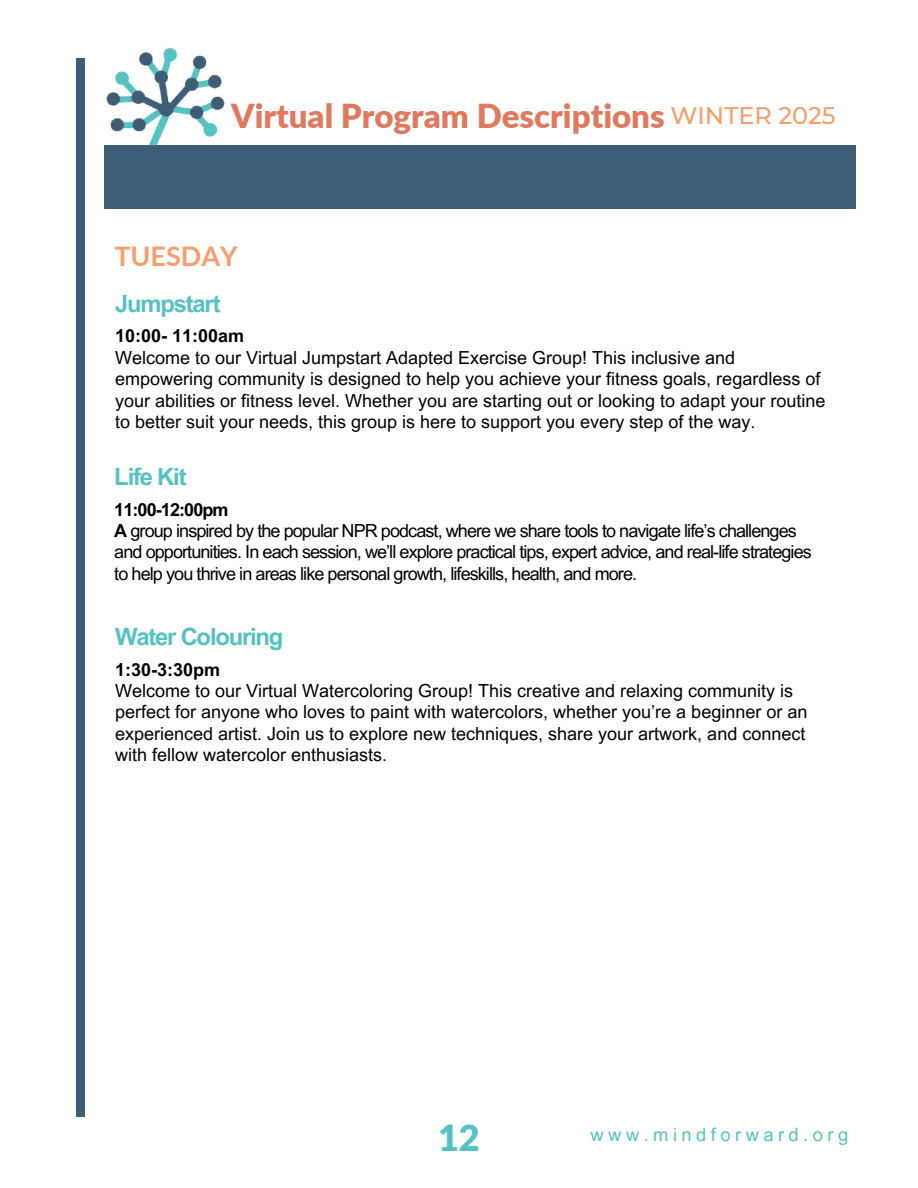
<style>
.page{position:relative;width:918px;height:1188px;background:#fff}
.page>*{position:absolute;margin:0;border:0;box-sizing:border-box;transform-origin:0 0}
.t1{font:900 36px "Lato";color:#54c2c2}
.t2{font:900 33px "Lato";color:#e07a5e}
.t3{font:700 27px "Lato";color:#f59e6e}
.t4{font:500 24px "Montserrat";color:#f59e6e}
.t5{font:700 23.85px "Arial MT Pro";letter-spacing:-.05em;color:#54c2c2}
.t6{font:18.3px "Arial MT Pro";letter-spacing:.245em;color:#54c2c2}
.t7{font:18px/21.3px "Arial MT Pro";color:#000}
.t8{font:18px/21.3px "Arial MT Pro";letter-spacing:-.05em;color:#000}
.t9{font:700 18px "Arial MT Pro";color:#000}
.s1{font-weight:700}
</style>
<div class="page">
<div style="left:104px;top:146px;width:751px;height:63px;background:#3d5c75"></div>
<img style="left:104px;top:48px;width:123px;height:98px">
<div style="left:76px;top:59px;width:9px;height:1058px;background:#3d5c75"></div>
<h2 class="t2" style="left:231px;top:96px;width:435px">Virtual Program Descriptions</h2>
<h3 class="t4" style="left:670px;top:101px;width:167px">WINTER 2025</h3>
<h3 class="t3" style="left:114px;top:240px;width:125px">TUESDAY</h3>
<h3 class="t5" style="left:115px;top:295px;width:107px">Jumpstart</h3>
<p class="t9" style="left:115px;top:329px;width:131px">10:00- 11:00am</p>
<p class="t7" style="left:115px;top:349px;width:712px">Welcome to our Virtual Jumpstart Adapted Exercise Group! This inclusive and empowering community is designed to help you achieve your fitness goals, regardless of your abilities or fitness level. Whether you are starting out or looking to adapt your routine to better suit your needs, this group is here to support you every step of the way.</p>
<h3 class="t5" style="left:114px;top:468px;width:74px">Life Kit</h3>
<p class="t8" style="left:114px;top:501px;width:699px"><span class="s1">11:00-12:00pm<br>A</span> group inspired by the popular NPR podcast, where we share tools to navigate life’s challenges and opportunities. In each session, we’ll explore practical tips, expert advice, and real-life strategies to help you thrive in areas like personal growth, lifeskills, health, and more.</p>
<h3 class="t5" style="left:115px;top:628px;width:170px">Water Colouring</h3>
<p class="t9" style="left:115px;top:662px;width:107px">1:30-3:30pm</p>
<p class="t7" style="left:115px;top:682px;width:694px">Welcome to our Virtual Watercoloring Group! This creative and relaxing community is perfect for anyone who loves to paint with watercolors, whether you’re a beginner or an experienced artist. Join us to explore new techniques, share your artwork, and connect with fellow watercolor enthusiasts.</p>
<h1 class="t1" style="left:438px;top:1116px;width:43px">12</h1>
<p class="t6" style="left:591px;top:1128px;width:259px">www.mindforward.org</p>
</div>
